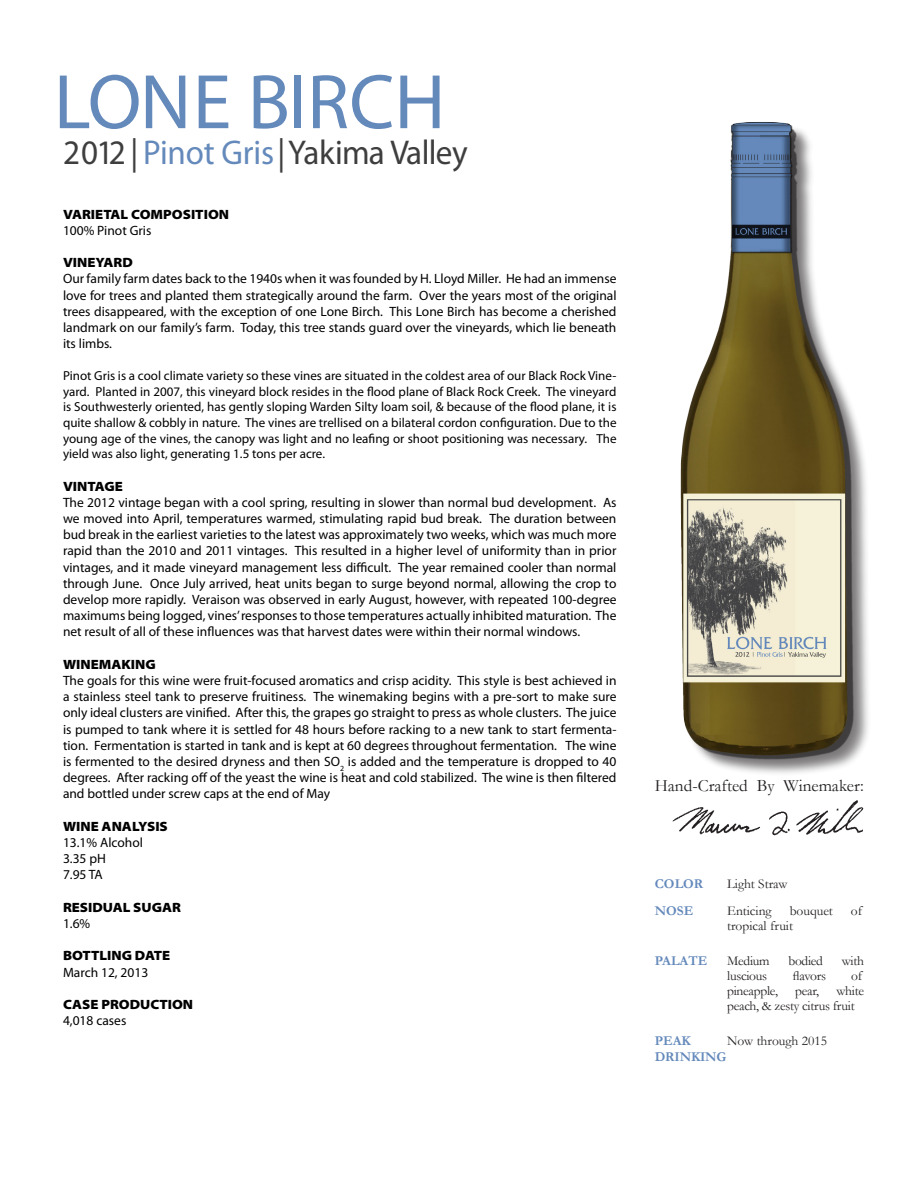
<style>
.page{position:relative;width:918px;height:1188px;background:#fff}
.page>*{position:absolute;margin:0;border:0;box-sizing:border-box;transform-origin:0 0}
.t1{font:78px "Myriad Pro";color:#6489bb}
.t2{font:34.5px "Myriad Pro";letter-spacing:-.005em;color:#3e3e3f;scale:.96 1}
.t3{font:17.25px "Garamond";color:#231f20}
.t4{font:13.5px/16.2px "Myriad Pro";color:#000;text-align:justify}
.t5{font:900 semi-expanded 13.5px "Myriad Pro";color:#000}
.t6{font:13.5px/15px "Garamond";letter-spacing:-.02em;color:#231f20}
.t7{font:13.5px "Garamond";color:#231f20}
.t8{font:700 13.5px/16.2px "Garamond";color:#6489bb}
.t9{font:13.05px/15.6px "Myriad Pro";color:#000;text-align:justify}
.s1{color:#6489bb}
</style>
<div class="page">
<div style="left:683px;top:124px;width:188px;height:653px;background:#231f20;opacity:.6"></div>
<img style="left:680px;top:122px;width:191px;height:641px">
<img style="left:672px;top:800px;width:192px;height:36px">
<p class="t1" style="left:54px;top:54px;width:393px">LONE BIRCH</p>
<p class="t2" style="left:63px;top:131px;width:423px">2012 | <span class="s1">Pinot Gris</span> | Yakima Valley</p>
<p class="t5" style="left:63px;top:206px;width:168px">VARIETAL COMPOSITION</p>
<p class="t4" style="left:63px;top:222px;width:90px">100% Pinot Gris</p>
<p class="t5" style="left:63px;top:255px;width:71px">VINEYARD</p>
<p class="t4" style="left:63px;top:270px;width:555px">Our family farm dates back to the 1940s when it was founded by H. Lloyd Miller. He had an immense love for trees and planted them strategically around the farm. Over the years most of the original trees disappeared, with the exception of one Lone Birch. This Lone Birch has become a cherished landmark on our family’s farm. Today, this tree stands guard over the vineyards, which lie beneath its limbs.</p>
<p class="t9" style="left:63px;top:368px;width:555px">Pinot Gris is a cool climate variety so these vines are situated in the coldest area of our Black Rock Vine&shy;yard. Planted in 2007, this vineyard block resides in the flood plane of Black Rock Creek. The vineyard is Southwesterly oriented, has gently sloping Warden Silty loam soil, &amp; because of the flood plane, it is quite shallow &amp; cobbly in nature. The vines are trellised on a bilateral cordon configuration. Due to the young age of the vines, the canopy was light and no leafing or shoot positioning was necessary. The yield was also light, generating 1.5 tons per acre.</p>
<p class="t5" style="left:63px;top:478px;width:61px">VINTAGE</p>
<p class="t4" style="left:63px;top:494px;width:555px">The 2012 vintage began with a cool spring, resulting in slower than normal bud development. As we moved into April, temperatures warmed, stimulating rapid bud break. The duration between bud break in the earliest varieties to the latest was approximately two weeks, which was much more rapid than the 2010 and 2011 vintages. This resulted in a higher level of uniformity than in prior vintages, and it made vineyard management less difficult. The year remained cooler than normal through June. Once July arrived, heat units began to surge beyond normal, allowing the crop to develop more rapidly. Veraison was observed in early August, however, with repeated 100-degree maximums being logged, vines’ responses to those temperatures actually inhibited maturation. The net result of all of these influences was that harvest dates were within their normal windows.</p>
<p class="t5" style="left:63px;top:657px;width:94px">WINEMAKING</p>
<p class="t4" style="left:63px;top:672px;width:555px">The goals for this wine were fruit-focused aromatics and crisp acidity. This style is best achieved in a stainless steel tank to preserve fruitiness. The winemaking begins with a pre-sort to make sure only ideal clusters are vinified. After this, the grapes go straight to press as whole clusters. The juice is pumped to tank where it is settled for 48 hours before racking to a new tank to start fermenta&shy;tion. Fermentation is started in tank and is kept at 60 degrees throughout fermentation. The wine is fermented to the desired dryness and then SO<sub>2</sub> is added and the temperature is dropped to 40 degrees. After racking off of the yeast the wine is heat and cold stabilized. The wine is then filtered and bottled under screw caps at the end of May</p>
<p class="t5" style="left:63px;top:819px;width:106px">WINE ANALYSIS</p>
<p class="t4" style="left:63px;top:834px;width:81px">13.1% Alcohol</p>
<p class="t4" style="left:63px;top:850px;width:44px">3.35 pH</p>
<p class="t4" style="left:63px;top:867px;width:41px">7.95 TA</p>
<p class="t5" style="left:63px;top:900px;width:120px">RESIDUAL SUGAR</p>
<p class="t4" style="left:63px;top:915px;width:29px">1.6%</p>
<p class="t5" style="left:63px;top:948px;width:109px">BOTTLING DATE</p>
<p class="t4" style="left:63px;top:964px;width:87px">March 12, 2013</p>
<p class="t5" style="left:63px;top:997px;width:132px">CASE PRODUCTION</p>
<p class="t4" style="left:63px;top:1012px;width:65px">4,018 cases</p>
<p class="t3" style="left:655px;top:776px;width:211px">Hand-Crafted By Winemaker:</p>
<p class="t8" style="left:655px;top:875px;width:50px">COLOR</p>
<p class="t7" style="left:727px;top:875px;width:62px">Light Straw</p>
<p class="t8" style="left:655px;top:902px;width:40px">NOSE</p>
<p class="t7" style="left:727px;top:903px;width:46px">Enticing</p>
<p class="t7" style="left:790px;top:903px;width:45px">bouquet</p>
<p class="t6" style="left:851px;top:903px;width:13px">of</p>
<p class="t7" style="left:727px;top:918px;width:67px">tropical fruit</p>
<p class="t8" style="left:655px;top:953px;width:54px">PALATE</p>
<p class="t6" style="left:727px;top:953px;width:44px">Medium</p>
<p class="t6" style="left:788px;top:953px;width:36px">bodied</p>
<p class="t6" style="left:842px;top:953px;width:24px">with</p>
<p class="t6" style="left:727px;top:968px;width:41px">luscious</p>
<p class="t6" style="left:792px;top:968px;width:35px">flavors</p>
<p class="t6" style="left:851px;top:968px;width:12px">of</p>
<p class="t6" style="left:727px;top:983px;width:52px">pineapple,</p>
<p class="t6" style="left:795px;top:983px;width:26px">pear,</p>
<p class="t6" style="left:727px;top:983px;width:138px;text-indent:109px">white peach, &amp; zesty citrus fruit</p>
<p class="t8" style="left:655px;top:1033px;width:73px">PEAK<br>DRINKING</p>
<p class="t7" style="left:727px;top:1033px;width:101px">Now through 2015</p>
</div>
